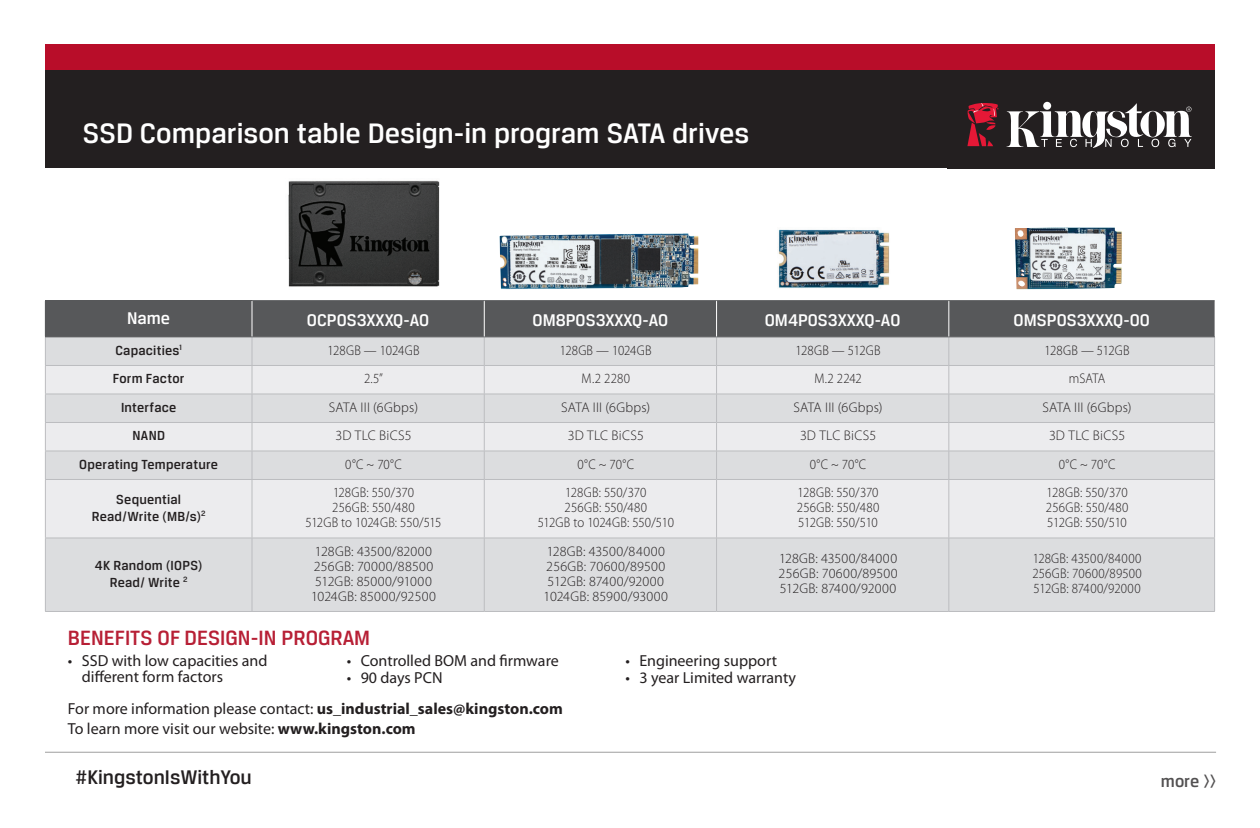
<style>
.page{position:relative;width:1260px;height:828px;background:#fff}
.page>*{position:absolute;margin:0;border:0;box-sizing:border-box;transform-origin:0 0}
.t1{font:500 30px "Breuer Text";color:#fff}
.t2{font:500 22px "Breuer Text";color:#b71f35}
.t3{font:500 21px "Breuer Text";color:#231f20}
.t4{font:500 18px "Breuer Text";color:#fff}
.t5{font:500 18px "Breuer Text";color:#525051}
.t6{font:16px/16px "Myriad Pro";color:#231f20}
.t7{font:300 14px/15px "Myriad Pro";letter-spacing:.01em;color:#231f20;text-align:justify;scale:.92 1}
.t8{font:300 14px/15px "Myriad Pro";letter-spacing:.01em;color:#231f20}
.t9{font:500 14px/17px "Breuer Text";letter-spacing:.015em;color:#231f20;text-align:center}
.s1{font-weight:700}
</style>
<div class="page">
<div style="left:45px;top:57px;width:1170px;height:111px;background:#231f20"></div>
<div style="left:45px;top:45px;width:1170px;height:25px;background:#b80d29"></div>
<svg style="left:1007px;top:103px;width:185px;height:45px"></svg>
<svg style="left:967px;top:103px;width:32px;height:44px"></svg>
<div style="left:46px;top:480px;width:1168px;height:58px;background:#ececee"></div>
<div style="left:46px;top:539px;width:1168px;height:72px;background:#dcdddf"></div>
<svg style="left:45px;top:301px;width:1170px;height:178px;background:#c5c6c8"></svg>
<hr style="left:45px;top:479px;width:207px;height:1px;background:#bcbdc0">
<hr style="left:45px;top:480px;width:1px;height:58px;background:#bcbdc0">
<hr style="left:252px;top:479px;width:232px;height:1px;background:#bcbdc0">
<hr style="left:252px;top:480px;width:1px;height:58px;background:#bcbdc0">
<hr style="left:484px;top:479px;width:233px;height:1px;background:#bcbdc0">
<hr style="left:484px;top:480px;width:1px;height:58px;background:#bcbdc0">
<hr style="left:717px;top:479px;width:232px;height:1px;background:#bcbdc0">
<hr style="left:716px;top:480px;width:1px;height:58px;background:#bcbdc0">
<hr style="left:949px;top:479px;width:266px;height:1px;background:#bcbdc0">
<hr style="left:948px;top:480px;width:1px;height:58px;background:#bcbdc0">
<hr style="left:1214px;top:480px;width:1px;height:58px;background:#bcbdc0">
<hr style="left:45px;top:538px;width:207px;height:1px;background:#bcbdc0">
<hr style="left:45px;top:538px;width:1px;height:73px;background:#bcbdc0">
<hr style="left:252px;top:538px;width:232px;height:1px;background:#bcbdc0">
<hr style="left:252px;top:538px;width:1px;height:73px;background:#bcbdc0">
<hr style="left:484px;top:538px;width:233px;height:1px;background:#bcbdc0">
<hr style="left:484px;top:538px;width:1px;height:73px;background:#bcbdc0">
<hr style="left:717px;top:538px;width:232px;height:1px;background:#bcbdc0">
<hr style="left:716px;top:538px;width:1px;height:73px;background:#bcbdc0">
<hr style="left:949px;top:538px;width:266px;height:1px;background:#bcbdc0">
<hr style="left:948px;top:538px;width:1px;height:73px;background:#bcbdc0">
<hr style="left:1214px;top:538px;width:1px;height:73px;background:#bcbdc0">
<hr style="left:45px;top:611px;width:207px;height:1px;background:#bcbdc0">
<hr style="left:252px;top:611px;width:232px;height:1px;background:#bcbdc0">
<hr style="left:484px;top:611px;width:233px;height:1px;background:#bcbdc0">
<hr style="left:717px;top:611px;width:232px;height:1px;background:#bcbdc0">
<hr style="left:949px;top:611px;width:266px;height:1px;background:#bcbdc0">
<hr style="left:45px;top:300px;width:207px;height:1px;background:#57585a">
<hr style="left:45px;top:301px;width:1px;height:35px;background:#57585a">
<hr style="left:45px;top:336px;width:207px;height:1px;background:#57585a">
<hr style="left:252px;top:300px;width:232px;height:1px;background:#57585a">
<hr style="left:252px;top:336px;width:232px;height:1px;background:#57585a">
<hr style="left:484px;top:300px;width:233px;height:1px;background:#57585a">
<hr style="left:484px;top:336px;width:233px;height:1px;background:#57585a">
<hr style="left:717px;top:300px;width:232px;height:1px;background:#57585a">
<hr style="left:717px;top:336px;width:232px;height:1px;background:#57585a">
<hr style="left:949px;top:300px;width:266px;height:1px;background:#57585a">
<hr style="left:949px;top:336px;width:266px;height:1px;background:#57585a">
<hr style="left:252px;top:301px;width:1px;height:35px;background:#fff">
<hr style="left:484px;top:301px;width:1px;height:35px;background:#fff">
<hr style="left:716px;top:301px;width:1px;height:35px;background:#fff">
<hr style="left:948px;top:301px;width:1px;height:35px;background:#fff">
<img style="left:288px;top:180px;width:152px;height:107px">
<img style="left:499px;top:233px;width:199px;height:57px">
<img style="left:778px;top:229px;width:111px;height:59px">
<img style="left:1015px;top:228px;width:107px;height:62px">
<hr style="left:45px;top:752px;width:1171px;height:1px;background:#9e9f9f">
<h1 class="t1" style="left:83px;top:116px;width:668px">SSD Comparison table Design-in program SATA drives</h1>
<p class="t4" style="left:127px;top:308px;width:45px">Name</p>
<p class="t4" style="left:307px;top:310px;width:124px">OCP0S3XXXQ-A0</p>
<p class="t4" style="left:533px;top:310px;width:137px">OM8P0S3XXXQ-A0</p>
<p class="t4" style="left:765px;top:310px;width:137px">OM4P0S3XXXQ-A0</p>
<p class="t4" style="left:1014px;top:310px;width:138px">OMSP0S3XXXQ-00</p>
<p class="t9" style="left:115px;top:341px;width:68px">Capacities<sup>1</sup></p>
<p class="t7" style="left:328px;top:342px;width:101px">128GB — 1024GB</p>
<p class="t7" style="left:560px;top:342px;width:101px">128GB — 1024GB</p>
<p class="t7" style="left:796px;top:342px;width:94px">128GB — 512GB</p>
<p class="t7" style="left:1045px;top:342px;width:94px">128GB — 512GB</p>
<p class="t9" style="left:113px;top:370px;width:73px">Form Factor</p>
<p class="t7" style="left:364px;top:371px;width:22px">2.5”</p>
<p class="t7" style="left:582px;top:371px;width:54px">M.2 2280</p>
<p class="t7" style="left:814px;top:371px;width:53px">M.2 2242</p>
<p class="t7" style="left:1069px;top:371px;width:41px">mSATA</p>
<p class="t9" style="left:121px;top:398px;width:57px">Interface</p>
<p class="t8" style="left:329px;top:399px;width:91px">SATA III (6Gbps)</p>
<p class="t8" style="left:561px;top:399px;width:91px">SATA III (6Gbps)</p>
<p class="t8" style="left:794px;top:399px;width:91px">SATA III (6Gbps)</p>
<p class="t8" style="left:1043px;top:399px;width:91px">SATA III (6Gbps)</p>
<p class="t9" style="left:132px;top:427px;width:34px">NAND</p>
<p class="t8" style="left:335px;top:428px;width:78px">3D TLC BiCS5</p>
<p class="t8" style="left:568px;top:428px;width:78px">3D TLC BiCS5</p>
<p class="t8" style="left:800px;top:428px;width:78px">3D TLC BiCS5</p>
<p class="t8" style="left:1049px;top:428px;width:78px">3D TLC BiCS5</p>
<p class="t9" style="left:79px;top:455px;width:140px">Operating Temperature</p>
<p class="t7" style="left:345px;top:456px;width:63px">0°C ~ 70°C</p>
<p class="t7" style="left:578px;top:456px;width:63px">0°C ~ 70°C</p>
<p class="t7" style="left:810px;top:456px;width:63px">0°C ~ 70°C</p>
<p class="t7" style="left:1059px;top:456px;width:63px">0°C ~ 70°C</p>
<p class="t9" style="left:92px;top:490px;width:115px">Sequential<br>Read/Write (MB/s)<sup>2</sup></p>
<p class="t7" style="left:306px;top:485px;width:149px;text-align:center">128GB: 550/370<br>256GB: 550/480<br>512GB to 1024GB: 550/515</p>
<p class="t7" style="left:538px;top:485px;width:150px;text-align:center">128GB: 550/370<br>256GB: 550/480<br>512GB to 1024GB: 550/510</p>
<p class="t7" style="left:797px;top:485px;width:91px">128GB: 550/370<br>256GB: 550/480<br>512GB: 550/510</p>
<p class="t7" style="left:1046px;top:485px;width:91px">128GB: 550/370<br>256GB: 550/480<br>512GB: 550/510</p>
<p class="t9" style="left:95px;top:556px;width:109px">4K Random (IOPS)<br>Read/ Write <sup>2</sup></p>
<p class="t8" style="left:311px;top:543px;width:126px">128GB: 43500/82000<br>256GB: 70000/88500<br>512GB: 85000/91000<br>1024GB: 85000/92500</p>
<p class="t8" style="left:544px;top:543px;width:126px">128GB: 43500/84000<br>256GB: 70600/89500<br>512GB: 87400/92000<br>1024GB: 85900/93000</p>
<p class="t8" style="left:779px;top:551px;width:121px;text-align:justify">128GB: 43500/84000<br>256GB: 70600/89500<br>512GB: 87400/92000</p>
<p class="t7" style="left:1032px;top:551px;width:121px">128GB: 43500/84000<br>256GB: 70600/89500<br>512GB: 87400/92000</p>
<h2 class="t2" style="left:68px;top:626px;width:304px">BENEFITS OF DESIGN-IN PROGRAM</h2>
<p class="t6" style="left:82px;top:652px;width:187px;text-indent:-14px">• SSD with low capacities and different form factors</p>
<p class="t6" style="left:347px;top:652px;width:214px">• Controlled BOM and firmware</p>
<p class="t6" style="left:347px;top:670px;width:97px">• 90 days PCN</p>
<p class="t6" style="left:68px;top:698px;width:496px;line-height:19.6px">For more information please contact: <span class="s1">us_industrial_sales@kingston.com<br></span>To learn more visit our website: <span class="s1">www.kingston.com</span></p>
<p class="t6" style="left:625px;top:652px;width:153px">• Engineering support</p>
<p class="t6" style="left:625px;top:670px;width:172px">• 3 year Limited warranty</p>
<h3 class="t3" style="left:76px;top:765px;width:178px">#KingstonIsWithYou</h3>
<p class="t5" style="left:1161px;top:771px;width:57px">more &gt;&gt;</p>
</div>
